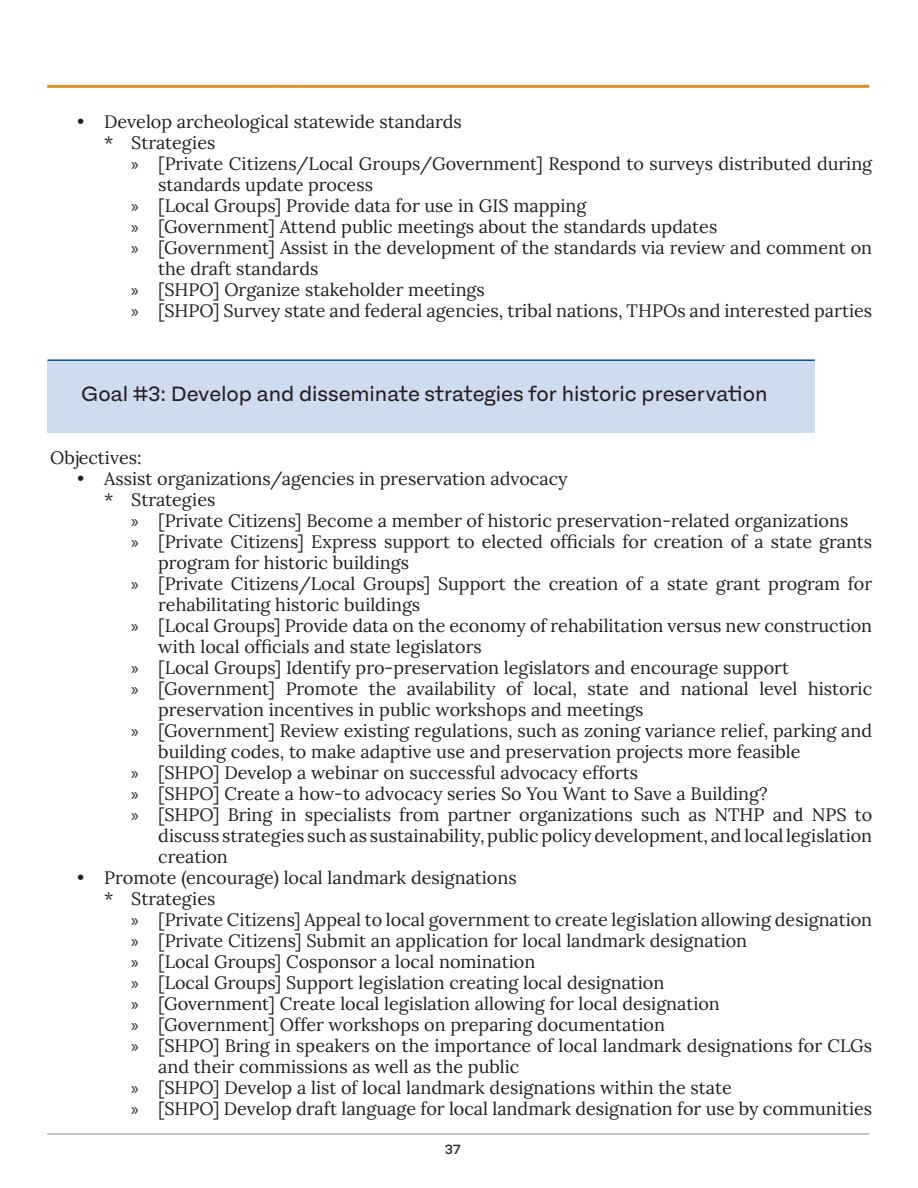
<style>
.page{position:relative;width:918px;height:1188px;background:#fff}
.page>*{position:absolute;margin:0;border:0;box-sizing:border-box;transform-origin:0 0}
.Highlighted_sections{font:21px "Fracktif";color:#231f20}
.Body_text{font:18px/21px "Lora";color:#231f20}
.t1{font:500 13.5px "Fracktif";color:#2b2824}
.s1{font-family:"Myriad Pro"}
</style>
<div class="page">
<hr style="left:47px;top:1134px;width:822px;height:1px;background:#8a8e8f">
<hr style="left:47px;top:85px;width:822px;height:3px;background:#de9026">
<div style="left:48px;top:360px;width:767px;height:73px;background:#cfdbef"></div>
<hr style="left:48px;top:359px;width:767px;height:2px;background:#014e99">
<p class="Body_text" style="left:77px;top:110px;width:386px">• Develop archeological statewide standards</p>
<p class="Body_text" style="left:104px;top:131px;width:113px">* Strategies</p>
<p class="Body_text" style="left:158px;top:152px;width:716px;text-indent:-27px"><span class="s1">»</span> [Private Citizens/Local Groups/Government] Respond to surveys distributed during standards update process</p>
<p class="Body_text" style="left:131px;top:194px;width:457px"><span class="s1">»</span> [Local Groups] Provide data for use in GIS mapping</p>
<p class="Body_text" style="left:131px;top:215px;width:588px"><span class="s1">»</span> [Government] Attend public meetings about the standards updates</p>
<p class="Body_text" style="left:158px;top:236px;width:716px;text-indent:-27px"><span class="s1">»</span> [Government] Assist in the development of the standards via review and comment on the draft standards</p>
<p class="Body_text" style="left:131px;top:278px;width:355px"><span class="s1">»</span> [SHPO] Organize stakeholder meetings</p>
<p class="Body_text" style="left:131px;top:299px;width:743px"><span class="s1">»</span> [SHPO] Survey state and federal agencies, tribal nations, THPOs and interested parties</p>
<p class="Highlighted_sections" style="left:81px;top:382px;width:688px">Goal #3: Develop and disseminate strategies for historic preservation</p>
<p class="Body_text" style="left:50px;top:446px;width:93px">Objectives:</p>
<p class="Body_text" style="left:77px;top:467px;width:492px">• Assist organizations/agencies in preservation advocacy</p>
<p class="Body_text" style="left:104px;top:488px;width:113px">* Strategies</p>
<p class="Body_text" style="left:131px;top:509px;width:719px"><span class="s1">»</span> [Private Citizens] Become a member of historic preservation-related organizations</p>
<p class="Body_text" style="left:158px;top:530px;width:716px;text-indent:-27px"><span class="s1">»</span> [Private Citizens] Express support to elected officials for creation of a state grants program for historic buildings</p>
<p class="Body_text" style="left:158px;top:572px;width:716px;text-indent:-27px"><span class="s1">»</span> [Private Citizens/Local Groups] Support the creation of a state grant program for rehabilitating historic buildings</p>
<p class="Body_text" style="left:158px;top:614px;width:716px;text-indent:-27px"><span class="s1">»</span> [Local Groups] Provide data on the economy of rehabilitation versus new construction with local officials and state legislators</p>
<p class="Body_text" style="left:131px;top:656px;width:659px"><span class="s1">»</span> [Local Groups] Identify pro-preservation legislators and encourage support</p>
<p class="Body_text" style="left:158px;top:677px;width:716px;text-indent:-27px"><span class="s1">»</span> [Government] Promote the availability of local, state and national level historic preservation incentives in public workshops and meetings</p>
<p class="Body_text" style="left:158px;top:719px;width:716px;text-indent:-27px"><span class="s1">»</span> [Government] Review existing regulations, such as zoning variance relief, parking and building codes, to make adaptive use and preservation projects more feasible</p>
<p class="Body_text" style="left:131px;top:761px;width:509px"><span class="s1">»</span> [SHPO] Develop a webinar on successful advocacy efforts</p>
<p class="Body_text" style="left:131px;top:782px;width:638px"><span class="s1">»</span> [SHPO] Create a how-to advocacy series So You Want to Save a Building?</p>
<p class="Body_text" style="left:158px;top:803px;width:716px;text-align:justify;text-indent:-27px"><span class="s1">»</span> [SHPO] Bring in specialists from partner organizations such as NTHP and NPS to discuss strategies such as sustainability, public policy development, and local legislation creation</p>
<p class="Body_text" style="left:77px;top:866px;width:441px">• Promote (encourage) local landmark designations</p>
<p class="Body_text" style="left:104px;top:887px;width:113px">* Strategies</p>
<p class="Body_text" style="left:131px;top:908px;width:743px"><span class="s1">»</span> [Private Citizens] Appeal to local government to create legislation allowing designation</p>
<p class="Body_text" style="left:131px;top:929px;width:617px"><span class="s1">»</span> [Private Citizens] Submit an application for local landmark designation</p>
<p class="Body_text" style="left:131px;top:950px;width:406px"><span class="s1">»</span> [Local Groups] Cosponsor a local nomination</p>
<p class="Body_text" style="left:131px;top:971px;width:535px"><span class="s1">»</span> [Local Groups] Support legislation creating local designation</p>
<p class="Body_text" style="left:131px;top:992px;width:590px"><span class="s1">»</span> [Government] Create local legislation allowing for local designation</p>
<p class="Body_text" style="left:131px;top:1013px;width:535px"><span class="s1">»</span> [Government] Offer workshops on preparing documentation</p>
<p class="Body_text" style="left:158px;top:1034px;width:716px;text-indent:-27px"><span class="s1">»</span> [SHPO] Bring in speakers on the importance of local landmark designations for CLGs and their commissions as well as the public</p>
<p class="Body_text" style="left:131px;top:1076px;width:602px"><span class="s1">»</span> [SHPO] Develop a list of local landmark designations within the state</p>
<p class="Body_text" style="left:131px;top:1097px;width:743px"><span class="s1">»</span> [SHPO] Develop draft language for local landmark designation for use by communities</p>
<p class="t1" style="left:445px;top:1141px;width:17px">37</p>
</div>
